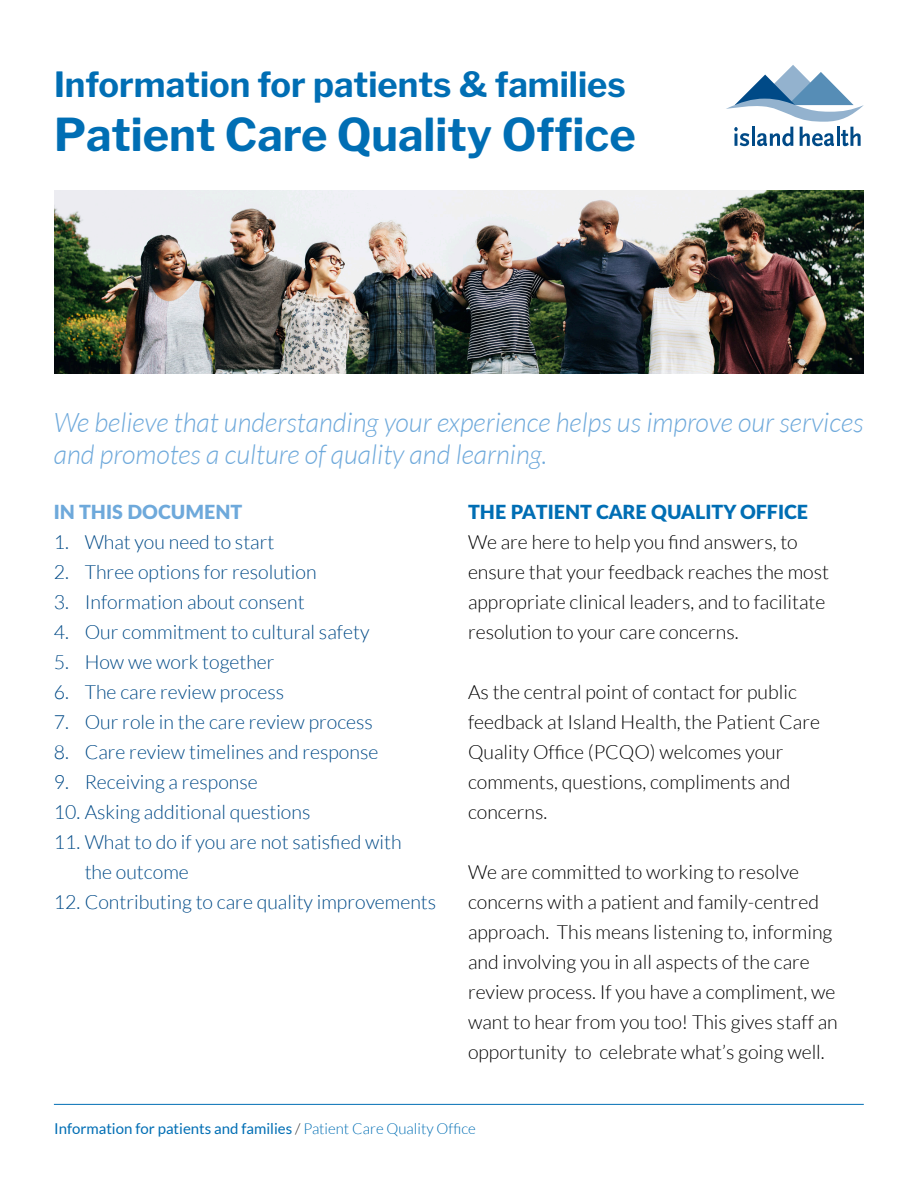
<style>
.page{position:relative;width:918px;height:1188px;background:#fff}
.page>*{position:absolute;margin:0;border:0;box-sizing:border-box;transform-origin:0 0}
.t1{font:700 45px "Libre Franklin";color:#006eb4}
.t2{font:700 34.5px "Libre Franklin";color:#006eb4}
.t3{font:italic 300 27px/32.4px "Lato";color:#6ea9db}
.t4{font:300 19.5px/30px "Lato";color:#000}
.t5{font:300 19.5px/30px "Lato";color:#004a87}
.t6{font:900 19.5px "Lato";color:#006eb4}
.t7{font:900 19.5px "Lato";color:#6ea9db}
.t8{font:15px "Lato";color:#006eb4}
.s1{font-weight:300;color:#231f20}
.s2{font-weight:300}
</style>
<div class="page">
<svg style="left:726px;top:65px;width:138px;height:81px"></svg>
<hr style="left:54px;top:1104px;width:810px;height:1px;background:#006eb4">
<img style="left:54px;top:190px;width:810px;height:184px">
<p class="t2" style="left:54px;top:64px;width:573px">Information for patients &amp; families</p>
<p class="t1" style="left:54px;top:108px;width:583px">Patient Care Quality Office</p>
<p class="t3" style="left:54px;top:407px;width:811px">We believe that understanding your experience helps us improve our services and promotes a culture of quality and learning.</p>
<p class="t7" style="left:54px;top:497px;width:190px">IN THIS DOCUMENT</p>
<p class="t5" style="left:54px;top:527px;width:222px">1. What you need to start</p>
<p class="t5" style="left:54px;top:557px;width:264px">2. Three options for resolution</p>
<p class="t5" style="left:54px;top:587px;width:252px">3. Information about consent</p>
<p class="t5" style="left:54px;top:617px;width:317px">4. Our commitment to cultural safety</p>
<p class="t5" style="left:54px;top:647px;width:222px">5. How we work together</p>
<p class="t5" style="left:54px;top:677px;width:232px">6. The care review process</p>
<p class="t5" style="left:54px;top:707px;width:321px">7. Our role in the care review process</p>
<p class="t5" style="left:54px;top:737px;width:326px">8. Care review timelines and response</p>
<p class="t5" style="left:54px;top:767px;width:205px">9. Receiving a response</p>
<p class="t5" style="left:54px;top:797px;width:258px">10. Asking additional questions</p>
<p class="t5" style="left:85px;top:827px;width:318px;text-indent:-31px">11. What to do if you are not satisfied with the outcome</p>
<p class="t5" style="left:54px;top:887px;width:384px">12. Contributing to care quality improvements</p>
<p class="t6" style="left:468px;top:497px;width:342px">THE PATIENT CARE QUALITY OFFICE</p>
<p class="t4" style="left:468px;top:527px;width:363px">We are here to help you find answers, to ensure that your feedback reaches the most appropriate clinical leaders, and to facilitate resolution to your care concerns.</p>
<p class="t4" style="left:468px;top:677px;width:354px">As the central point of contact for public feedback at Island Health, the Patient Care Quality Office (PCQO) welcomes your comments, questions, compliments and concerns.</p>
<p class="t4" style="left:468px;top:857px;width:371px">We are committed to working to resolve concerns with a patient and family-centred approach. This means listening to, informing and involving you in all aspects of the care review process. If you have a compliment, we want to hear from you too! This gives staff an opportunity to celebrate what’s going well.</p>
<p class="t8" style="left:54px;top:1120px;width:423px">Information for patients and families <span class="s1">/</span> <span class="s2">Patient Care Quality Office</span></p>
</div>
